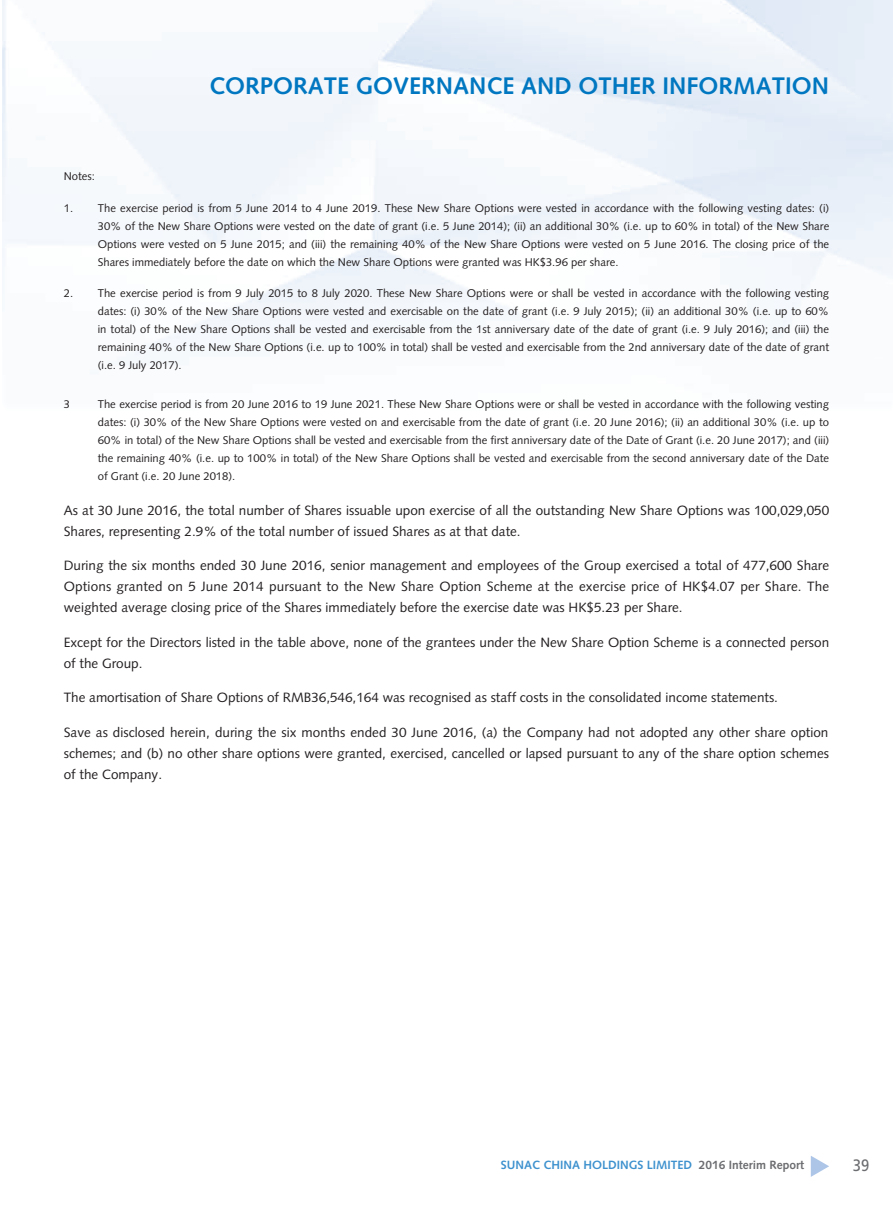
<style>
.page{position:relative;width:893px;height:1212px;background:#fff}
.page>*{position:absolute;margin:0;border:0;box-sizing:border-box;transform-origin:0 0}
.t1{font:700 24px "Syntax LT Std";color:#0077c0}
.t2{font:16.5px "Frutiger LT Std";color:#6c6d70;scale:.9 1}
._1__內文{font:13.5px/21px "Syntax LT Std";color:#231f20}
.t3{font:700 12px "Syntax LT Std";color:#3d91ce}
._2__附註內文{font:11.25px/18px "Syntax LT Std";color:#231f20;text-align:justify}
.s1{color:#6c6d70}
</style>
<div class="page">
<svg style="left:811px;top:1155px;width:18px;height:22px"></svg>
<h1 class="t1" style="left:209px;top:72px;width:621px">CORPORATE GOVERNANCE AND OTHER INFORMATION</h1>
<p class="_2__附註內文" style="left:64px;top:167px;width:33px">Notes:</p>
<p class="_2__附註內文" style="left:98px;top:199px;width:733px;text-indent:-34px">1. The exercise period is from 5 June 2014 to 4 June 2019. These New Share Options were vested in accordance with the following vesting dates: (i)<br>30% of the New Share Options were vested on the date of grant (i.e. 5 June 2014); (ii) an additional 30% (i.e. up to 60% in total) of the New Share Options were vested on 5 June 2015; and (iii) the remaining 40% of the New Share Options were vested on 5 June 2016. The closing price of the Shares immediately before the date on which the New Share Options were granted was HK$3.96 per share.</p>
<p class="_2__附註內文" style="left:98px;top:284px;width:733px;text-indent:-34px">2. The exercise period is from 9 July 2015 to 8 July 2020. These New Share Options were or shall be vested in accordance with the following vesting dates: (i) 30% of the New Share Options were vested and exercisable on the date of grant (i.e. 9 July 2015); (ii) an additional 30% (i.e. up to 60% in total) of the New Share Options shall be vested and exercisable from the 1st anniversary date of the date of grant (i.e. 9 July 2016); and (iii) the remaining 40% of the New Share Options (i.e. up to 100% in total) shall be vested and exercisable from the 2nd anniversary date of the date of grant (i.e. 9 July 2017).</p>
<p class="_2__附註內文" style="left:64px;top:395px;width:8px">3</p>
<p class="_2__附註內文" style="left:98px;top:395px;width:733px">The exercise period is from 20 June 2016 to 19 June 2021. These New Share Options were or shall be vested in accordance with the following vesting dates: (i) 30% of the New Share Options were vested on and exercisable from the date of grant (i.e. 20 June 2016); (ii) an additional 30% (i.e. up to 60% in total) of the New Share Options shall be vested and exercisable from the first anniversary date of the Date of Grant (i.e. 20 June 2017); and (iii) the remaining 40% (i.e. up to 100% in total) of the New Share Options shall be vested and exercisable from the second anniversary date of the Date of Grant (i.e. 20 June 2018).</p>
<p class="_1__內文" style="left:64px;top:500px;width:767px">As at 30 June 2016, the total number of Shares issuable upon exercise of all the outstanding New Share Options was 100,029,050<br>Shares, representing 2.9% of the total number of issued Shares as at that date.</p>
<p class="_1__內文" style="left:64px;top:555px;width:767px;text-align:justify">During the six months ended 30 June 2016, senior management and employees of the Group exercised a total of 477,600 Share Options granted on 5 June 2014 pursuant to the New Share Option Scheme at the exercise price of HK$4.07 per Share. The weighted average closing price of the Shares immediately before the exercise date was HK$5.23 per Share.</p>
<p class="_1__內文" style="left:64px;top:632px;width:767px">Except for the Directors listed in the table above, none of the grantees under the New Share Option Scheme is a connected person of the Group.</p>
<p class="_1__內文" style="left:64px;top:687px;width:716px">The amortisation of Share Options of RMB36,546,164 was recognised as staff costs in the consolidated income statements.</p>
<p class="_1__內文" style="left:64px;top:722px;width:767px;text-align:justify">Save as disclosed herein, during the six months ended 30 June 2016, (a) the Company had not adopted any other share option schemes; and (b) no other share options were granted, exercised, cancelled or lapsed pursuant to any of the share option schemes of the Company.</p>
<p class="t3" style="left:501px;top:1158px;width:305px">SUNAC CHINA HOLDINGS LIMITED <span class="s1">2016 Interim Report</span></p>
<h2 class="t2" style="left:853px;top:1156px;width:20px">39</h2>
</div>
